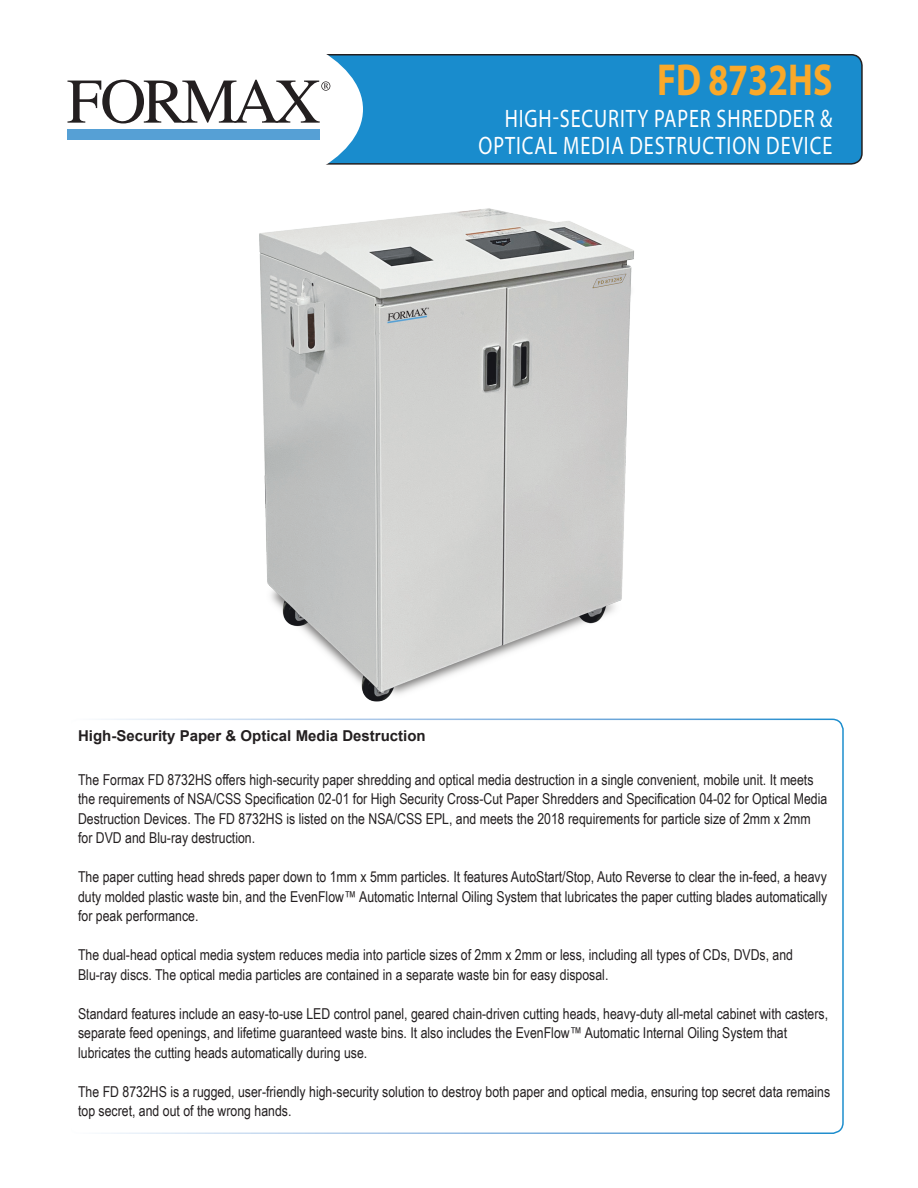
<style>
.page{position:relative;width:918px;height:1188px;background:#fff}
.page>*{position:absolute;margin:0;border:0;box-sizing:border-box;transform-origin:0 0}
.t1{font:700 45px "Myriad Pro";color:#faa92a;scale:.8 1}
.t2{font:25.35px "Myriad Pro";letter-spacing:.045em;color:#fff;scale:.8 1}
.t3{font:15px/19.5px "Arial Narrow";color:#231f20}
.t4{font:700 15px "Arial";color:#231f20}
</style>
<div class="page">
<img style="left:259px;top:208px;width:375px;height:494px">
<div style="left:55px;top:55px;width:807px;height:109px;background:#198ccd;border-radius:11px"></div>
<div style="left:54px;top:54px;width:809px;height:111px;border:2px solid #231f20;border-radius:11px"></div>
<div style="left:68px;top:719px;width:776px;height:415px;border:2px solid #fff;border-radius:11px"></div>
<div style="left:14px;top:19px;width:349px;height:181px;background:#fff;border-radius:50%"></div>
<svg style="left:68px;top:79px;width:262px;height:44px"></svg>
<div style="left:68px;top:129px;width:252px;height:10px;background:#56a0d5"></div>
<p class="t1" style="left:657px;top:50px;width:221px">FD 8732HS</p>
<p class="t2" style="left:505px;top:103px;width:411px">HIGH-SECURITY PAPER SHREDDER &amp;</p>
<p class="t2" style="left:479px;top:130px;width:444px">OPTICAL MEDIA DESTRUCTION DEVICE</p>
<p class="t4" style="left:78px;top:725px;width:349px">High-Security Paper &amp; Optical Media Destruction</p>
<p class="t3" style="left:78px;top:769px;width:751px">The Formax FD 8732HS offers high-security paper shredding and optical media destruction in a single convenient, mobile unit. It meets the requirements of NSA/CSS Specification 02-01 for High Security Cross-Cut Paper Shredders and Specification 04-02 for Optical Media<br>Destruction Devices. The FD 8732HS is listed on the NSA/CSS EPL, and meets the 2018 requirements for particle size of 2mm x 2mm</p>
<p class="t3" style="left:78px;top:828px;width:179px">for DVD and Blu-ray destruction.</p>
<p class="t3" style="left:78px;top:867px;width:751px;text-align:justify">The paper cutting head shreds paper down to 1mm x 5mm particles. It features AutoStart/Stop, Auto Reverse to clear the in-feed, a heavy duty molded plastic waste bin, and the EvenFlow™ Automatic Internal Oiling System that lubricates the paper cutting blades automatically for peak performance.</p>
<p class="t3" style="left:78px;top:945px;width:717px">The dual-head optical media system reduces media into particle sizes of 2mm x 2mm or less, including all types of CDs, DVDs, and</p>
<p class="t3" style="left:78px;top:964px;width:532px">Blu-ray discs. The optical media particles are contained in a separate waste bin for easy disposal.</p>
<p class="t3" style="left:78px;top:1003px;width:752px">Standard features include an easy-to-use LED control panel, geared chain-driven cutting heads, heavy-duty all-metal cabinet with casters, separate feed openings, and lifetime guaranteed waste bins. It also includes the EvenFlow™ Automatic Internal Oiling System that lubricates the cutting heads automatically during use.</p>
<p class="t3" style="left:78px;top:1081px;width:754px">The FD 8732HS is a rugged, user-friendly high-security solution to destroy both paper and optical media, ensuring top secret data remains top secret, and out of the wrong hands.</p>
</div>
